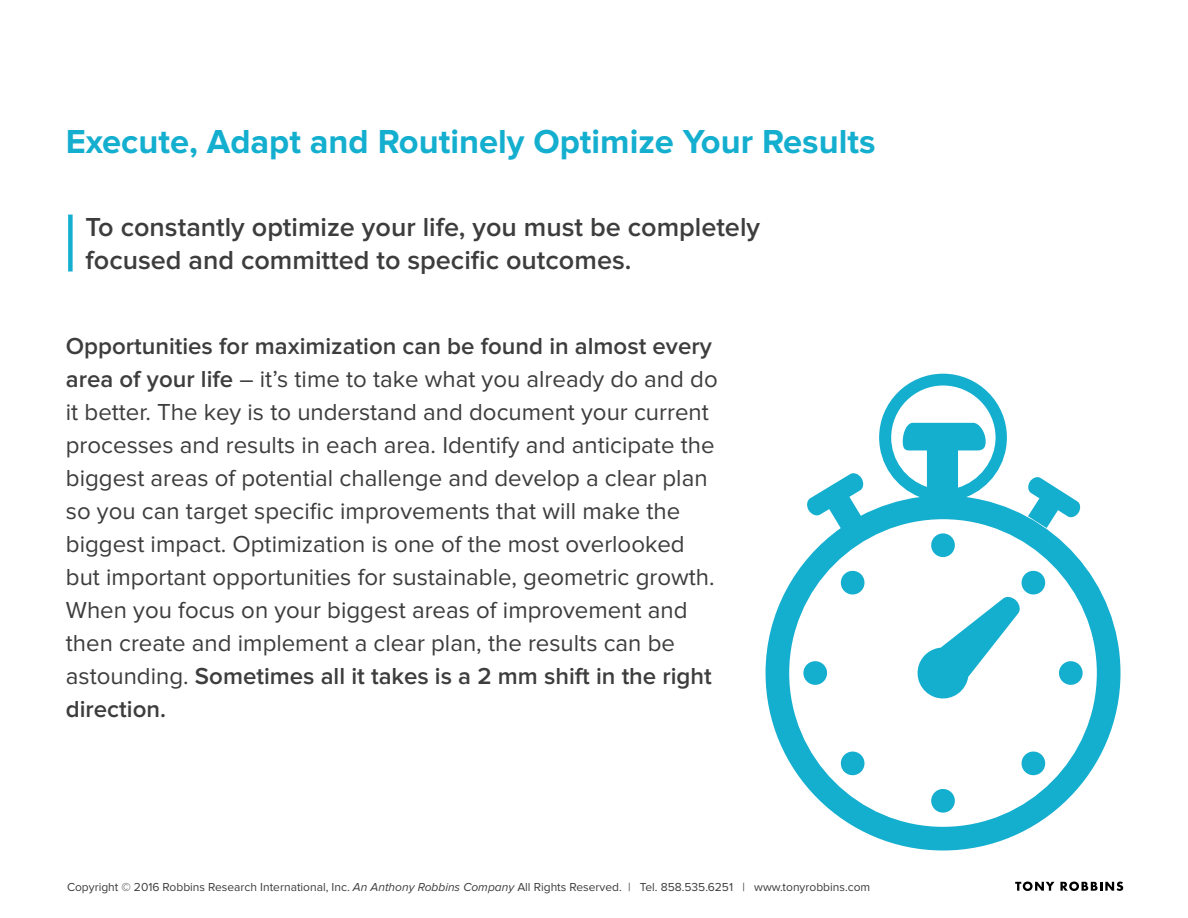
<style>
.page{position:relative;width:1188px;height:918px;background:#fff}
.page>*{position:absolute;margin:0;border:0;box-sizing:border-box;transform-origin:0 0}
.t1{font:700 34.5px "Proxima Nova";color:#14aecf}
.t2{font:600 27px/33px "Proxima Nova";color:#3d3d3d}
.t3{font:24px/33px "Proxima Nova";color:#3d3d3d}
.t4{font:12px "Proxima Nova";color:#3d3d3d}
.s1{font-weight:600}
.s2{font-style:italic}
</style>
<div class="page">
<svg style="left:1015px;top:882px;width:39px;height:9px"></svg>
<svg style="left:1060px;top:882px;width:63px;height:9px"></svg>
<svg style="left:766px;top:374px;width:354px;height:477px"></svg>
<div style="left:68px;top:215px;width:5px;height:57px;background:#14aecf"></div>
<h1 class="t1" style="left:66px;top:126px;width:811px">Execute, Adapt and Routinely Optimize Your Results</h1>
<p class="t2" style="left:86px;top:212px;width:676px">To constantly optimize your life, you must be completely focused and committed to specific outcomes.</p>
<p class="t3" style="left:66px;top:331px;width:653px"><span class="s1">Opportunities for maximization can be found in almost every area of your life</span> – it’s time to take what you already do and do it better. The key is to understand and document your current processes and results in each area. Identify and anticipate the biggest areas of potential challenge and develop a clear plan so you can target specific improvements that will make the biggest impact. Optimization is one of the most overlooked but important opportunities for sustainable, geometric growth.<br>When you focus on your biggest areas of improvement and then create and implement a clear plan, the results can be astounding. <span class="s1">Sometimes all it takes is a 2 mm shift in the right direction.</span></p>
<p class="t4" style="left:67px;top:882px;width:805px">Copyright © 2016 Robbins Research International, Inc. <span class="s2">An Anthony Robbins Company</span> All Rights Reserved. | Tel. 858.535.6251 | www.tonyrobbins.com</p>
</div>
